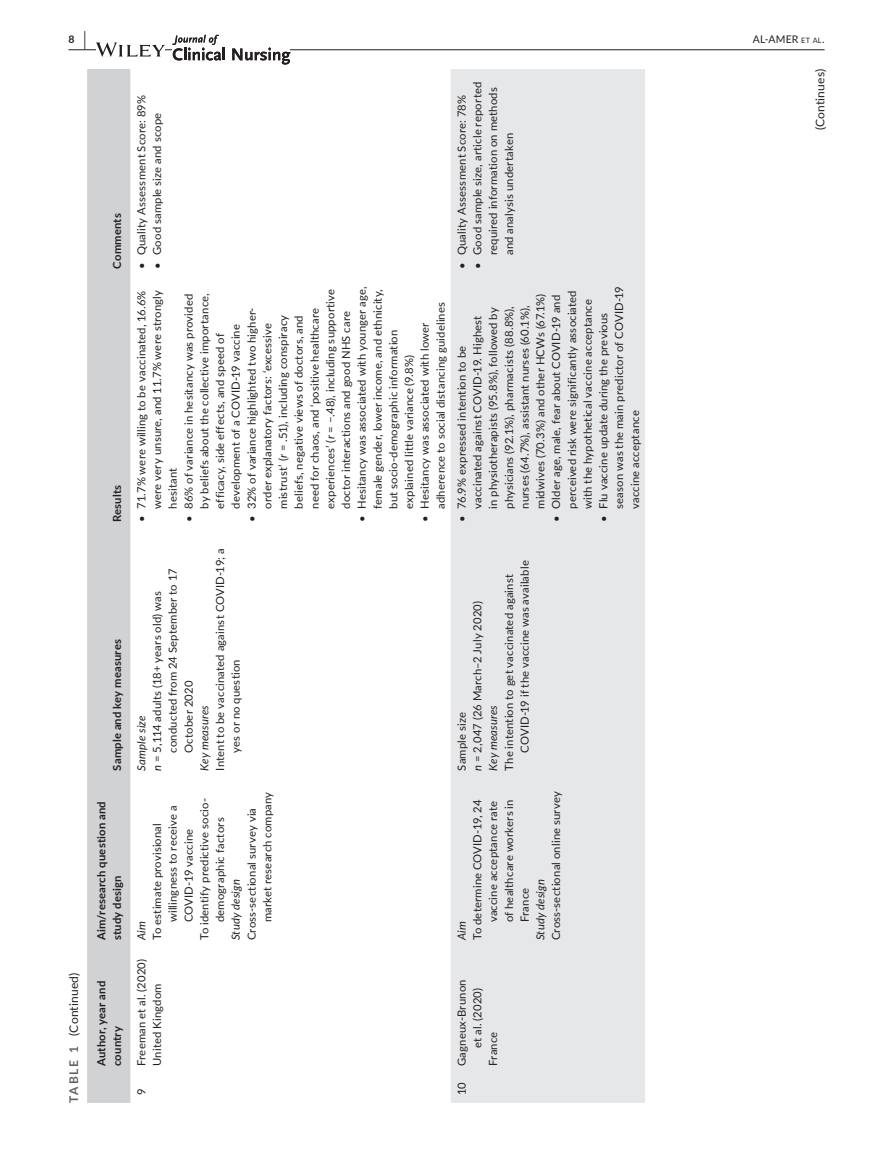
<style>
.page{position:relative;width:893px;height:1174px;background:#fff}
.page>*{position:absolute;margin:0;border:0;box-sizing:border-box;transform-origin:0 0}
.t1{font:12px "Lato";letter-spacing:.015em;color:#231f20}
.t2{font:11.25px/15.8px "Lato";letter-spacing:.015em;color:#231f20}
.t3{font:700 11.25px/15.8px "Lato";letter-spacing:.02em;color:#231f20}
.t4{font:italic 11.25px "Lato";letter-spacing:.015em;color:#231f20}
.t5{font:10.5px "Lato";letter-spacing:.02em;color:#231f20}
.t6{font:700 10.5px "Lato";color:#231f20}
.s1{font-size:19.5px}
.s2{font-size:7.35px}
.s3{font-weight:700;color:#636366}
.s4{font-style:italic}
</style>
<div class="page">
<hr style="left:68px;top:49px;width:756px;height:1px;background:#231f20">
<svg style="left:96px;top:42px;width:69px;height:15px"></svg>
<div style="left:172px;top:35px;width:118px;height:30px;background:#fff"></div>
<svg style="left:172px;top:35px;width:53px;height:25px"></svg>
<svg style="left:232px;top:48px;width:58px;height:17px"></svg>
<div style="left:87px;top:69px;width:43px;height:1033px;background:#d1d2d4"></div>
<div style="left:451px;top:69px;width:194px;height:1033px;background:#e6e7e9"></div>
<p class="t6" style="left:68px;top:31px;width:19px">8 <span class="s1">|</span></p>
<p class="t5" style="left:753px;top:31px;width:73px">AL-AMER <span class="s2">et al</span>.</p>
<p class="t1" style="left:65px;top:1102px;width:132px;rotate:-90deg"><span class="s3">TABLE 1</span> (Continued)</p>
<p class="t3" style="left:109px;top:269px;width:57px;rotate:-90deg">Comments</p>
<p class="t3" style="left:109px;top:522px;width:39px;rotate:-90deg">Results</p>
<p class="t3" style="left:109px;top:770px;width:133px;rotate:-90deg">Sample and key measures</p>
<p class="t3" style="left:93px;top:940px;width:141px;rotate:-90deg">Aim/research question and study design</p>
<p class="t3" style="left:93px;top:1066px;width:87px;rotate:-90deg">Author, year and country</p>
<p class="t2" style="left:133px;top:269px;width:175px;rotate:-90deg">• Quality Assessment Score: 89%</p>
<p class="t2" style="left:149px;top:269px;width:157px;rotate:-90deg">• Good sample size and scope</p>
<p class="t2" style="left:133px;top:509px;width:220px;text-align:justify;text-indent:-14px;rotate:-90deg">• 71.7% were willing to be vaccinated, 16.6% were very unsure, and 11.7% were strongly hesitant</p>
<p class="t2" style="left:180px;top:509px;width:217px;text-indent:-14px;rotate:-90deg">• 86% of variance in hesitancy was provided by beliefs about the collective importance, efficacy, side effects, and speed of development of a COVID-19 vaccine</p>
<p class="t2" style="left:243px;top:509px;width:221px;text-indent:-14px;rotate:-90deg">• 32% of variance highlighted two higher&shy;order explanatory factors: ‘excessive mistrust’ (<span class="s4">r</span> = .51), including conspiracy beliefs, negative views of doctors, and need for chaos, and ‘positive healthcare experiences’ (<span class="s4">r</span> = −.48), including supportive doctor interactions and good NHS care</p>
<p class="t2" style="left:353px;top:509px;width:224px;text-indent:-14px;rotate:-90deg">• Hesitancy was associated with younger age, female gender, lower income, and ethnicity, but socio-demographic information explained little variance (9.8%)</p>
<p class="t2" style="left:416px;top:509px;width:208px;text-indent:-14px;rotate:-90deg">• Hesitancy was associated with lower adherence to social distancing guidelines</p>
<p class="t2" style="left:469px;top:255px;width:175px;text-indent:-13px;rotate:-90deg">• Good sample size, article reported required information on methods and analysis undertaken</p>
<p class="t2" style="left:453px;top:269px;width:175px;rotate:-90deg">• Quality Assessment Score: 78%</p>
<p class="t2" style="left:453px;top:509px;width:217px;text-indent:-14px;rotate:-90deg">• 76.9% expressed intention to be vaccinated against COVID-19. Highest<br>in physiotherapists (95.8%), followed by physicians (92.1%), pharmacists (88.8%), nurses (64.7%), assistant nurses (60.1%), midwives (70.3%) and other HCWs (67.1%)</p>
<p class="t2" style="left:548px;top:509px;width:220px;text-indent:-14px;rotate:-90deg">• Older age, male, fear about COVID-19 and perceived risk were significantly associated with the hypothetical vaccine acceptance</p>
<p class="t2" style="left:595px;top:509px;width:224px;text-indent:-14px;rotate:-90deg">• Flu vaccine update during the previous season was the main predictor of COVID-19 vaccine acceptance</p>
<p class="t2" style="left:212px;top:752px;width:206px;text-indent:-18px;rotate:-90deg">Intent to be vaccinated against COVID-19; a yes or no question</p>
<p class="t2" style="left:164px;top:752px;width:186px;rotate:-90deg">conducted from 24 September to 17</p>
<p class="t2" style="left:149px;top:770px;width:181px;rotate:-90deg"><span class="s4">n</span> = 5,114 adults (18+ years old) was</p>
<p class="t2" style="left:180px;top:752px;width:73px;rotate:-90deg">October 2020</p>
<p class="t4" style="left:196px;top:770px;width:67px;rotate:-90deg">Key measures</p>
<p class="t4" style="left:133px;top:770px;width:57px;rotate:-90deg">Sample size</p>
<p class="t2" style="left:243px;top:922px;width:132px;text-indent:-18px;rotate:-90deg">Cross-sectional survey via market research company</p>
<p class="t2" style="left:196px;top:940px;width:144px;rotate:-90deg">To identify predictive socio-</p>
<p class="t2" style="left:164px;top:922px;width:118px;rotate:-90deg">willingness to receive a</p>
<p class="t2" style="left:212px;top:922px;width:106px;rotate:-90deg">demographic factors</p>
<p class="t2" style="left:149px;top:940px;width:119px;rotate:-90deg">To estimate provisional</p>
<p class="t2" style="left:180px;top:922px;width:95px;rotate:-90deg">COVID-19 vaccine</p>
<p class="t4" style="left:228px;top:940px;width:62px;rotate:-90deg">Study design</p>
<p class="t4" style="left:133px;top:940px;width:20px;rotate:-90deg">Aim</p>
<p class="t2" style="left:133px;top:1066px;width:109px;rotate:-90deg">Freeman et al. (2020)<br>United Kingdom</p>
<p class="t2" style="left:133px;top:1095px;width:8px;rotate:-90deg">9</p>
<p class="t2" style="left:501px;top:752px;width:194px;text-indent:-18px;rotate:-90deg">The intention to get vaccinated against<br>COVID-19 if the vaccine was available</p>
<p class="t2" style="left:453px;top:770px;width:171px;rotate:-90deg">Sample size<br><span class="s4">n</span> = 2,047 (26 March–2 July 2020)<br><span class="s4">Key measures</span></p>
<p class="t2" style="left:548px;top:940px;width:150px;rotate:-90deg">Cross-sectional online survey</p>
<p class="t2" style="left:469px;top:922px;width:124px;text-indent:-18px;rotate:-90deg">To determine COVID-19, 24 vaccine acceptance rate of healthcare workers in<br>France</p>
<p class="t4" style="left:532px;top:940px;width:62px;rotate:-90deg">Study design</p>
<p class="t4" style="left:454px;top:940px;width:20px;rotate:-90deg">Aim</p>
<p class="t2" style="left:453px;top:1066px;width:88px;rotate:-90deg">Gagneux-Brunon</p>
<p class="t2" style="left:469px;top:1048px;width:62px;rotate:-90deg">et al. (2020)</p>
<p class="t2" style="left:485px;top:1066px;width:36px;rotate:-90deg">France</p>
<p class="t2" style="left:453px;top:1095px;width:14px;rotate:-90deg">10</p>
<p class="t1" style="left:812px;top:130px;width:63px;rotate:-90deg">(Continues)</p>
</div>
